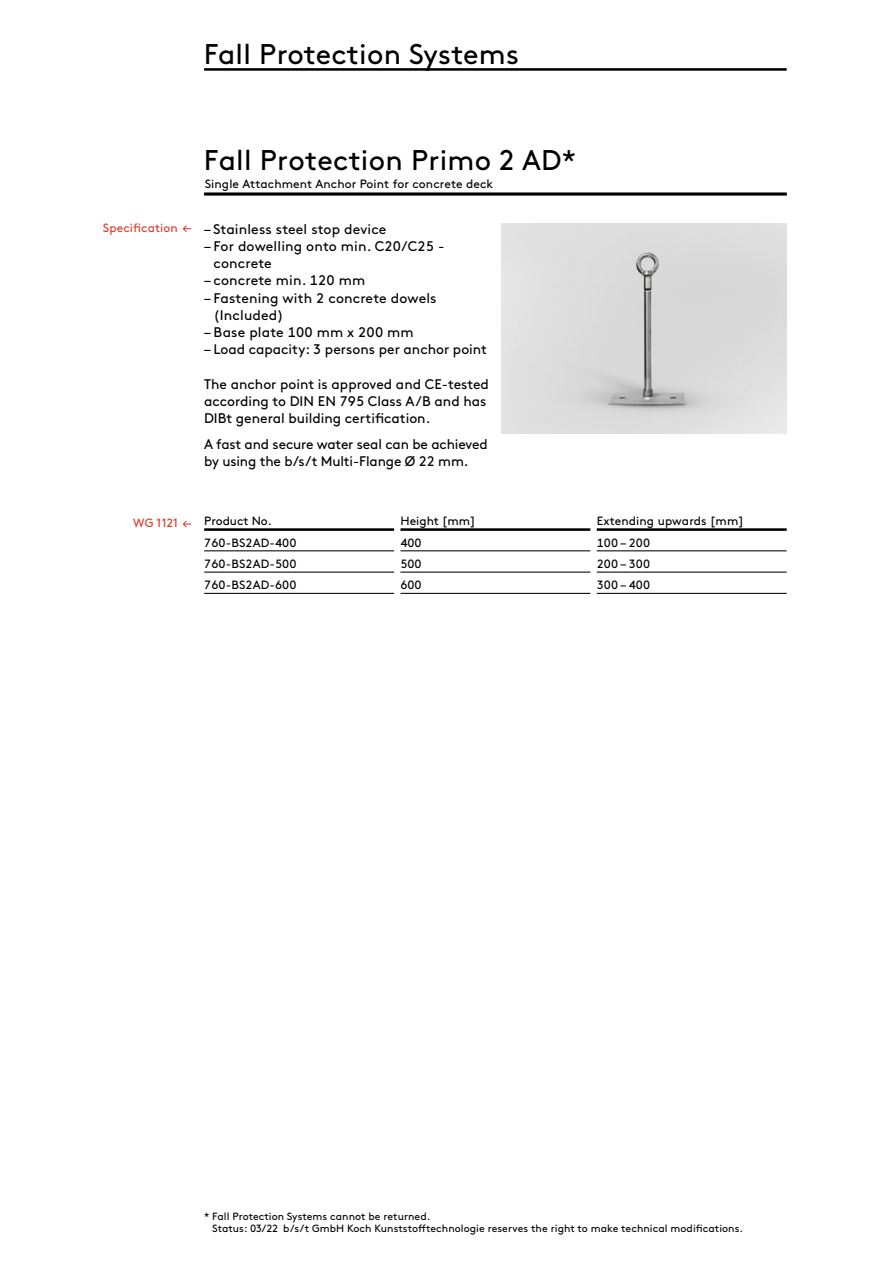
<style>
.page{position:relative;width:893px;height:1263px;background:#fff}
.page>*{position:absolute;margin:0;border:0;box-sizing:border-box;transform-origin:0 0}
.t1{font:28.5px "Brown Pro";letter-spacing:.01em;color:#000}
.t2{font:13.95px/17.2px "Brown Pro";color:#000}
.t3{font:12px "Brown Pro";letter-spacing:.01em;color:#000}
.t4{font:12px "Brown Pro";letter-spacing:.01em;color:#e5372a}
.t5{font:10.5px/12.8px "Brown Pro";letter-spacing:.005em;color:#000}
</style>
<div class="page">
<img style="left:502px;top:223px;width:285px;height:211px">
<hr style="left:204px;top:68px;width:583px;height:3px;background:#000">
<hr style="left:204px;top:192px;width:583px;height:3px;background:#000">
<svg style="left:183px;top:225px;width:8px;height:7px"></svg>
<hr style="left:204px;top:193px;width:583px;height:3px;background:#000">
<svg style="left:183px;top:521px;width:8px;height:7px"></svg>
<hr style="left:204px;top:550px;width:190px;height:1px;background:#000">
<hr style="left:400px;top:550px;width:190px;height:1px;background:#000">
<hr style="left:597px;top:550px;width:190px;height:1px;background:#000">
<hr style="left:204px;top:572px;width:190px;height:1px;background:#000">
<hr style="left:400px;top:572px;width:190px;height:1px;background:#000">
<hr style="left:597px;top:572px;width:190px;height:1px;background:#000">
<hr style="left:204px;top:593px;width:190px;height:1px;background:#000">
<hr style="left:400px;top:593px;width:190px;height:1px;background:#000">
<hr style="left:597px;top:593px;width:190px;height:1px;background:#000">
<hr style="left:204px;top:528px;width:190px;height:3px;background:#000">
<hr style="left:400px;top:528px;width:190px;height:3px;background:#000">
<hr style="left:597px;top:528px;width:190px;height:3px;background:#000">
<h1 class="t1" style="left:204px;top:32px;width:317px">Fall Protection Systems</h1>
<h1 class="t1" style="left:204px;top:139px;width:374px">Fall Protection Primo 2 AD*</h1>
<p class="t3" style="left:205px;top:175px;width:290px">Single Attachment Anchor Point for concrete deck</p>
<p class="t4" style="left:103px;top:219px;width:77px">Specification</p>
<p class="t2" style="left:204px;top:219px;width:184px">– Stainless steel stop device</p>
<p class="t2" style="left:214px;top:236px;width:233px;text-indent:-9px">– For dowelling onto min. C20/C25 - concrete</p>
<p class="t2" style="left:204px;top:271px;width:163px">– concrete min. 120 mm</p>
<p class="t2" style="left:214px;top:288px;width:225px;text-indent:-9px">– Fastening with 2 concrete dowels (Included)</p>
<p class="t2" style="left:204px;top:322px;width:211px">– Base plate 100 mm x 200 mm</p>
<p class="t2" style="left:204px;top:340px;width:284px">– Load capacity: 3 persons per anchor point</p>
<p class="t2" style="left:204px;top:374px;width:286px">The anchor point is approved and CE-tested according to DIN EN 795 Class A/B and has<br>DIBt general building certification.</p>
<p class="t2" style="left:204px;top:434px;width:285px">A fast and secure water seal can be achieved by using the b/s/t Multi-Flange Ø 22 mm.</p>
<p class="t4" style="left:133px;top:514px;width:46px">WG 1121</p>
<p class="t3" style="left:204px;top:512px;width:69px">Product No.</p>
<p class="t3" style="left:400px;top:512px;width:76px">Height [mm]</p>
<p class="t3" style="left:597px;top:512px;width:149px">Extending upwards [mm]</p>
<p class="t3" style="left:204px;top:533px;width:94px">760-BS2AD-400</p>
<p class="t3" style="left:400px;top:533px;width:23px">400</p>
<p class="t3" style="left:597px;top:533px;width:55px">100 – 200</p>
<p class="t3" style="left:204px;top:554px;width:94px">760-BS2AD-500</p>
<p class="t3" style="left:400px;top:554px;width:23px">500</p>
<p class="t3" style="left:597px;top:554px;width:55px">200 – 300</p>
<p class="t3" style="left:204px;top:576px;width:94px">760-BS2AD-600</p>
<p class="t3" style="left:400px;top:576px;width:23px">600</p>
<p class="t3" style="left:597px;top:576px;width:55px">300 – 400</p>
<p class="t5" style="left:212px;top:1209px;width:532px;text-indent:-8px">* Fall Protection Systems cannot be returned.<br>Status: 03/22 b/s/t GmbH Koch Kunststofftechnologie reserves the right to make technical modifications.</p>
</div>
